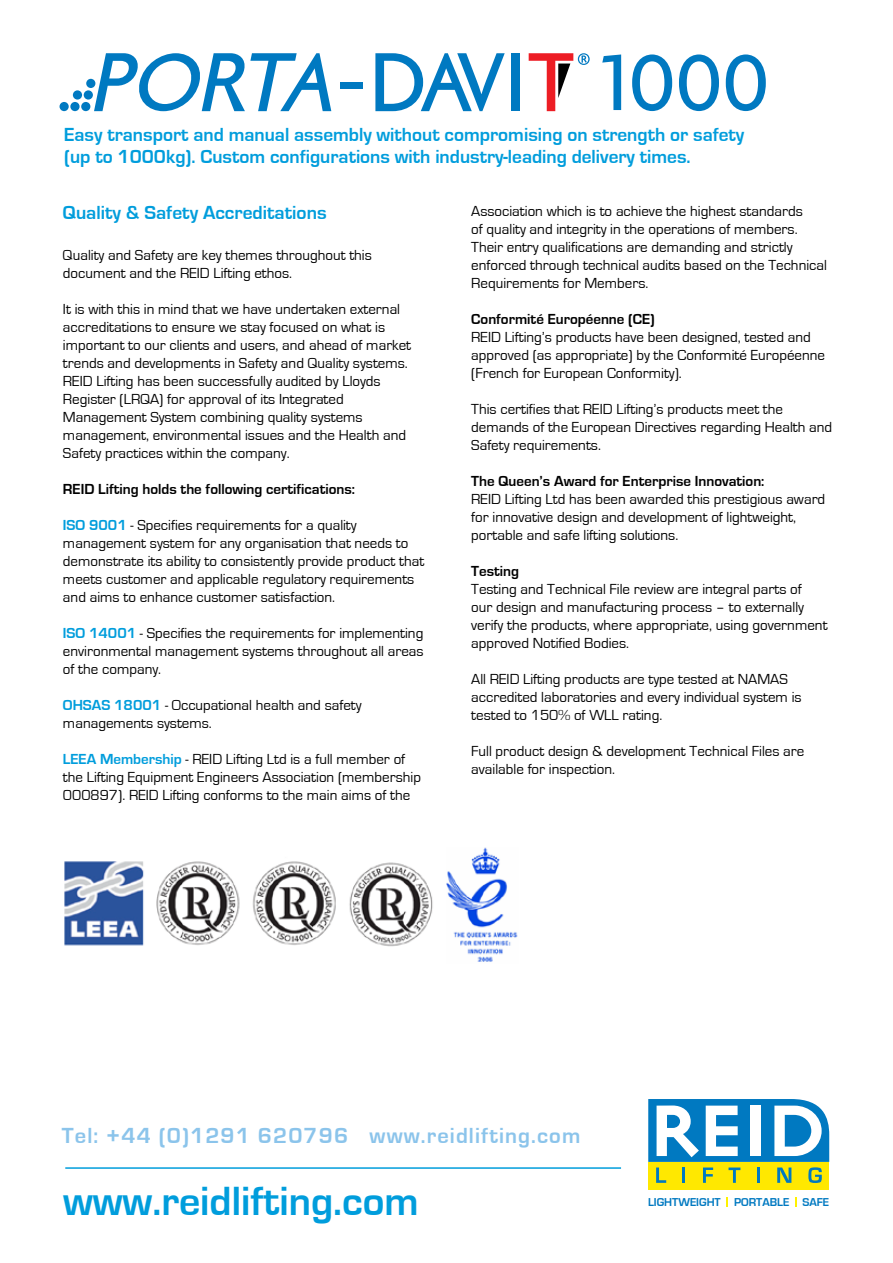
<style>
.page{position:relative;width:893px;height:1263px;background:#fff}
.page>*{position:absolute;margin:0;border:0;box-sizing:border-box;transform-origin:0 0}
.t1{font:500 85.35px "Agenda";color:#0079c1}
.t2{font:700 42px "Eurostile";color:#009ddc}
.t3{font:700 22.5px "Eurostile";letter-spacing:.05em;color:#8bc4eb}
.t4{font:700 19.5px/22.5px "Eurostile";color:#009ddc}
.t5{font:15px/18px "Eurostile";color:#000}
.t6{font:700 15px "Eurostile";color:#000}
.t7{font:700 11.85px "Eurostile";color:#0079c1}
.s1{font-weight:700;color:#009ddc}
</style>
<div class="page">
<hr style="left:65px;top:1167px;width:556px;height:2px;background:#009ddc">
<img style="left:64px;top:847px;width:454px;height:115px">
<div style="left:340px;top:82px;width:22px;height:7px;background:#0079c1"></div>
<div style="left:511px;top:53px;width:9px;height:58px;background:#0079c1"></div>
<svg style="left:529px;top:53px;width:61px;height:58px"></svg>
<svg style="left:375px;top:53px;width:130px;height:58px"></svg>
<svg style="left:94px;top:53px;width:237px;height:58px"></svg>
<div style="left:81px;top:102px;width:9px;height:9px;background:#0079c1;border-radius:50%"></div>
<div style="left:84px;top:90px;width:9px;height:10px;background:#0079c1;border-radius:50%"></div>
<div style="left:86px;top:79px;width:9px;height:9px;background:#0079c1;border-radius:50%"></div>
<div style="left:70px;top:102px;width:10px;height:9px;background:#0079c1;border-radius:50%"></div>
<div style="left:73px;top:90px;width:9px;height:10px;background:#0079c1;border-radius:50%"></div>
<div style="left:60px;top:102px;width:9px;height:9px;background:#0079c1;border-radius:50%"></div>
<svg style="left:795px;top:1197px;width:2px;height:9px"></svg>
<div style="left:648px;top:1162px;width:181px;height:27px;background:#ffe800"></div>
<svg style="left:648px;top:1099px;width:181px;height:84px"></svg>
<h1 class="t1" style="left:601px;top:31px;width:170px">1000</h1>
<h3 class="t4" style="left:64px;top:123px;width:682px">Easy transport and manual assembly without compromising on strength or safety (up to 1000kg). Custom configurations with industry-leading delivery times.</h3>
<h3 class="t4" style="left:63px;top:202px;width:265px">Quality &amp; Safety Accreditations</h3>
<p class="t5" style="left:63px;top:246px;width:310px">Quality and Safety are key themes throughout this document and the REID Lifting ethos.</p>
<p class="t5" style="left:63px;top:300px;width:350px">It is with this in mind that we have undertaken external accreditations to ensure we stay focused on what is important to our clients and users, and ahead of market trends and developments in Safety and Quality systems.<br>REID Lifting has been successfully audited by Lloyds Register (LRQA) for approval of its Integrated Management System combining quality systems management, environmental issues and the Health and Safety practices within the company.</p>
<p class="t6" style="left:63px;top:480px;width:294px">REID Lifting holds the following certifications:</p>
<p class="t5" style="left:63px;top:516px;width:363px"><span class="s1">ISO 9001</span> - Specifies requirements for a quality management system for any organisation that needs to demonstrate its ability to consistently provide product that meets customer and applicable regulatory requirements and aims to enhance customer satisfaction.</p>
<p class="t5" style="left:63px;top:624px;width:362px;text-align:justify"><span class="s1">ISO 14001</span> - Specifies the requirements for implementing environmental management systems throughout all areas of the company.</p>
<p class="t5" style="left:63px;top:696px;width:300px"><span class="s1">OHSAS 18001</span> - Occupational health and safety managements systems.</p>
<p class="t5" style="left:63px;top:750px;width:359px"><span class="s1">LEEA Membership</span> - REID Lifting Ltd is a full member of the Lifting Equipment Engineers Association (membership<br>000897). REID Lifting conforms to the main aims of the</p>
<p class="t5" style="left:471px;top:203px;width:357px">Association which is to achieve the highest standards<br>of quality and integrity in the operations of members.<br>Their entry qualifications are demanding and strictly enforced through technical audits based on the Technical Requirements for Members.</p>
<p class="t6" style="left:471px;top:311px;width:185px">Conformité Européenne (CE)</p>
<p class="t5" style="left:471px;top:329px;width:355px">REID Lifting’s products have been designed, tested and approved (as appropriate) by the Conformité Européenne (French for European Conformity).</p>
<p class="t5" style="left:471px;top:401px;width:362px">This certifies that REID Lifting’s products meet the demands of the European Directives regarding Health and<br>Safety requirements.</p>
<p class="t6" style="left:471px;top:473px;width:295px">The Queen’s Award for Enterprise Innovation:</p>
<p class="t5" style="left:471px;top:491px;width:355px">REID Lifting Ltd has been awarded this prestigious award for innovative design and development of lightweight, portable and safe lifting solutions.</p>
<p class="t6" style="left:471px;top:563px;width:49px">Testing</p>
<p class="t5" style="left:471px;top:581px;width:358px">Testing and Technical File review are integral parts of<br>our design and manufacturing process – to externally verify the products, where appropriate, using government approved Notified Bodies.</p>
<p class="t5" style="left:471px;top:671px;width:332px">All REID Lifting products are type tested at NAMAS accredited laboratories and every individual system is tested to 150% of WLL rating.</p>
<p class="t5" style="left:471px;top:743px;width:335px">Full product design &amp; development Technical Files are available for inspection.</p>
<h3 class="t3" style="left:62px;top:1123px;width:520px">Tel: +44 (0)1291 620796 www.reidlifting.com</h3>
<h2 class="t2" style="left:63px;top:1178px;width:357px">www.reidlifting.com</h2>
<p class="t7" style="left:648px;top:1196px;width:73px">Lightweight</p>
<p class="t7" style="left:734px;top:1196px;width:16px">Portabl</p>
<p class="t7" style="left:783px;top:1196px;width:48px">e Safe</p>
</div>
